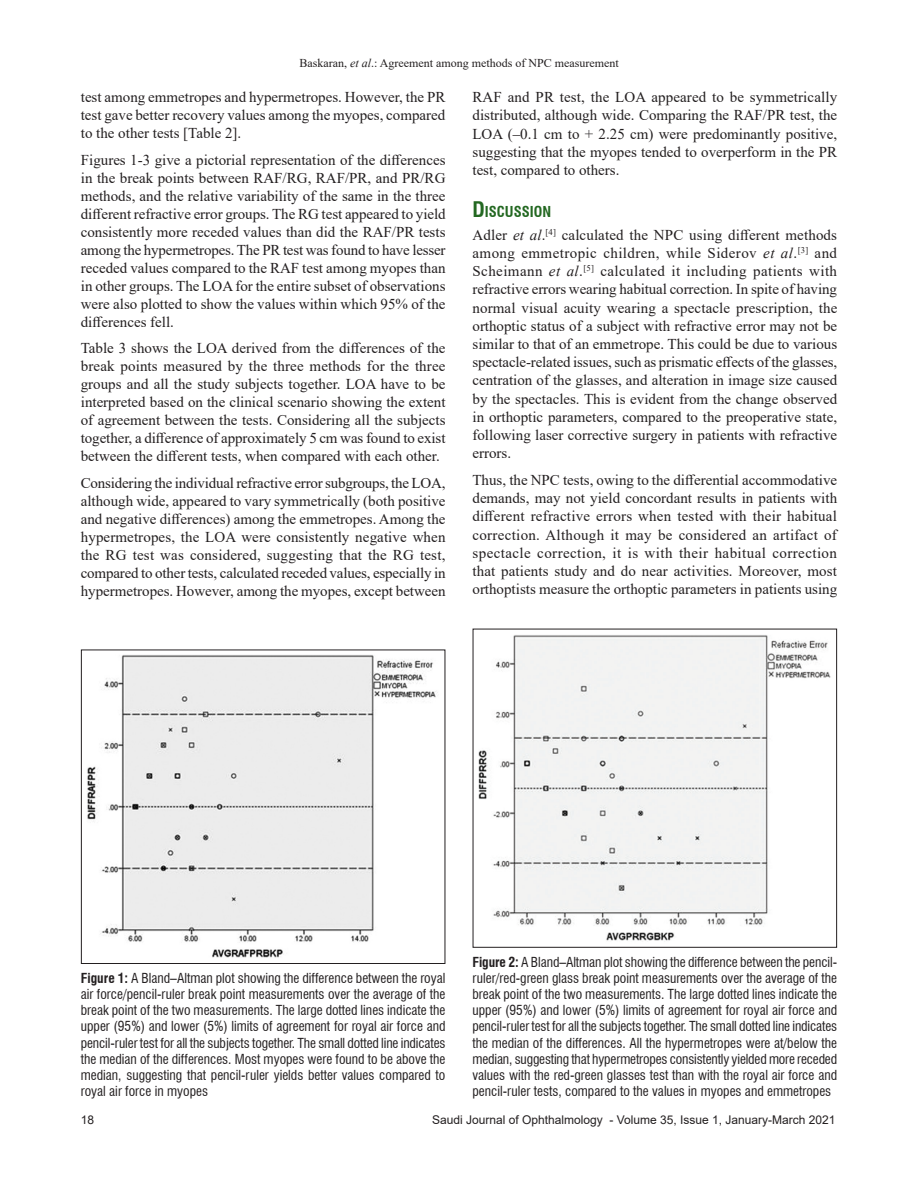
<style>
.page{position:relative;width:918px;height:1188px;background:#fff}
.page>*{position:absolute;margin:0;border:0;box-sizing:border-box;transform-origin:0 0}
.TX{font:15px/18px "Times New Roman";color:#231f20;text-align:justify}
.t1{font:700 condensed 14.7px "Swiss 721 BT";color:#236821}
.FGC{font:condensed 13.5px/16.2px "Swiss 721 BT";color:#231f20;text-align:justify}
.t2{font:12px "Arial";color:#231f20}
.t3{font:12px "Times New Roman";color:#231f20}
.s1{font-style:italic}
.s2{font-size:21px}
.s3{font-weight:700}
</style>
<div class="page">
<img style="left:87px;top:655px;width:351px;height:303px">
<div style="left:81px;top:650px;width:364px;height:314px;border:1px solid #231f20"></div>
<img style="left:478px;top:635px;width:353px;height:306px">
<div style="left:473px;top:629px;width:364px;height:319px;border:1px solid #231f20"></div>
<p class="t3" style="left:300px;top:54px;width:321px">Baskaran, <span class="s1">et al</span>.: Agreement among methods of NPC measurement</p>
<p class="TX" style="left:81px;top:88px;width:366px">test among emmetropes and hypermetropes. However, the PR test gave better recovery values among the myopes, compared to the other tests [Table 2].</p>
<p class="TX" style="left:81px;top:150px;width:366px">Figures 1‑3 give a pictorial representation of the differences in the break points between RAF/RG, RAF/PR, and PR/RG methods, and the relative variability of the same in the three different refractive error groups. The RG test appeared to yield consistently more receded values than did the RAF/PR tests among the hypermetropes. The PR test was found to have lesser receded values compared to the RAF test among myopes than in other groups. The LOA for the entire subset of observations were also plotted to show the values within which 95% of the differences fell.</p>
<p class="TX" style="left:81px;top:339px;width:366px">Table 3 shows the LOA derived from the differences of the break points measured by the three methods for the three groups and all the study subjects together. LOA have to be interpreted based on the clinical scenario showing the extent of agreement between the tests. Considering all the subjects together, a difference of approximately 5 cm was found to exist between the different tests, when compared with each other.</p>
<p class="TX" style="left:81px;top:473px;width:366px">Considering the individual refractive error subgroups, the LOA, although wide, appeared to vary symmetrically (both positive and negative differences) among the emmetropes. Among the hypermetropes, the LOA were consistently negative when the RG test was considered, suggesting that the RG test, compared to other tests, calculated receded values, especially in hypermetropes. However, among the myopes, except between</p>
<p class="TX" style="left:472px;top:88px;width:366px">RAF and PR test, the LOA appeared to be symmetrically distributed, although wide. Comparing the RAF/PR test, the LOA (‒0.1 cm to + 2.25 cm) were predominantly positive, suggesting that the myopes tended to overperform in the PR test, compared to others.</p>
<h1 class="t1" style="left:472px;top:203px;width:80px"><span class="s2">D</span>ISCUSSION</h1>
<p class="TX" style="left:472px;top:225px;width:366px">Adler <span class="s1">et al</span>.<sup>[4]</sup> calculated the NPC using different methods among emmetropic children, while Siderov <span class="s1">et al</span>.<sup>[3]</sup> and Scheimann <span class="s1">et al</span>.<sup>[5]</sup> calculated it including patients with refractive errors wearing habitual correction. In spite of having normal visual acuity wearing a spectacle prescription, the orthoptic status of a subject with refractive error may not be similar to that of an emmetrope. This could be due to various spectacle‑related issues, such as prismatic effects of the glasses, centration of the glasses, and alteration in image size caused by the spectacles. This is evident from the change observed in orthoptic parameters, compared to the preoperative state, following laser corrective surgery in patients with refractive errors.</p>
<p class="TX" style="left:473px;top:470px;width:366px">Thus, the NPC tests, owing to the differential accommodative demands, may not yield concordant results in patients with different refractive errors when tested with their habitual correction. Although it may be considered an artifact of spectacle correction, it is with their habitual correction that patients study and do near activities. Moreover, most orthoptists measure the orthoptic parameters in patients using</p>
<p class="FGC" style="left:81px;top:970px;width:366px"><span class="s3">Figure 1:</span> A Bland–Altman plot showing the difference between the royal air force/pencil-ruler break point measurements over the average of the break point of the two measurements. The large dotted lines indicate the upper (95%) and lower (5%) limits of agreement for royal air force and pencil-ruler test for all the subjects together. The small dotted line indicates the median of the differences. Most myopes were found to be above the median, suggesting that pencil-ruler yields better values compared to royal air force in myopes</p>
<p class="FGC" style="left:472px;top:954px;width:366px"><span class="s3">Figure 2:</span> A Bland–Altman plot showing the difference between the pencil&shy;ruler/red-green glass break point measurements over the average of the break point of the two measurements. The large dotted lines indicate the upper (95%) and lower (5%) limits of agreement for royal air force and pencil-ruler test for all the subjects together. The small dotted line indicates the median of the differences. All the hypermetropes were at/below the median, suggesting that hypermetropes consistently yielded more receded values with the red-green glasses test than with the royal air force and pencil-ruler tests, compared to the values in myopes and emmetropes</p>
<p class="t2" style="left:81px;top:1111px;width:15px">18</p>
<p class="t2" style="left:432px;top:1111px;width:405px">Saudi Journal of Ophthalmology - Volume 35, Issue 1, January-March 2021</p>
</div>
